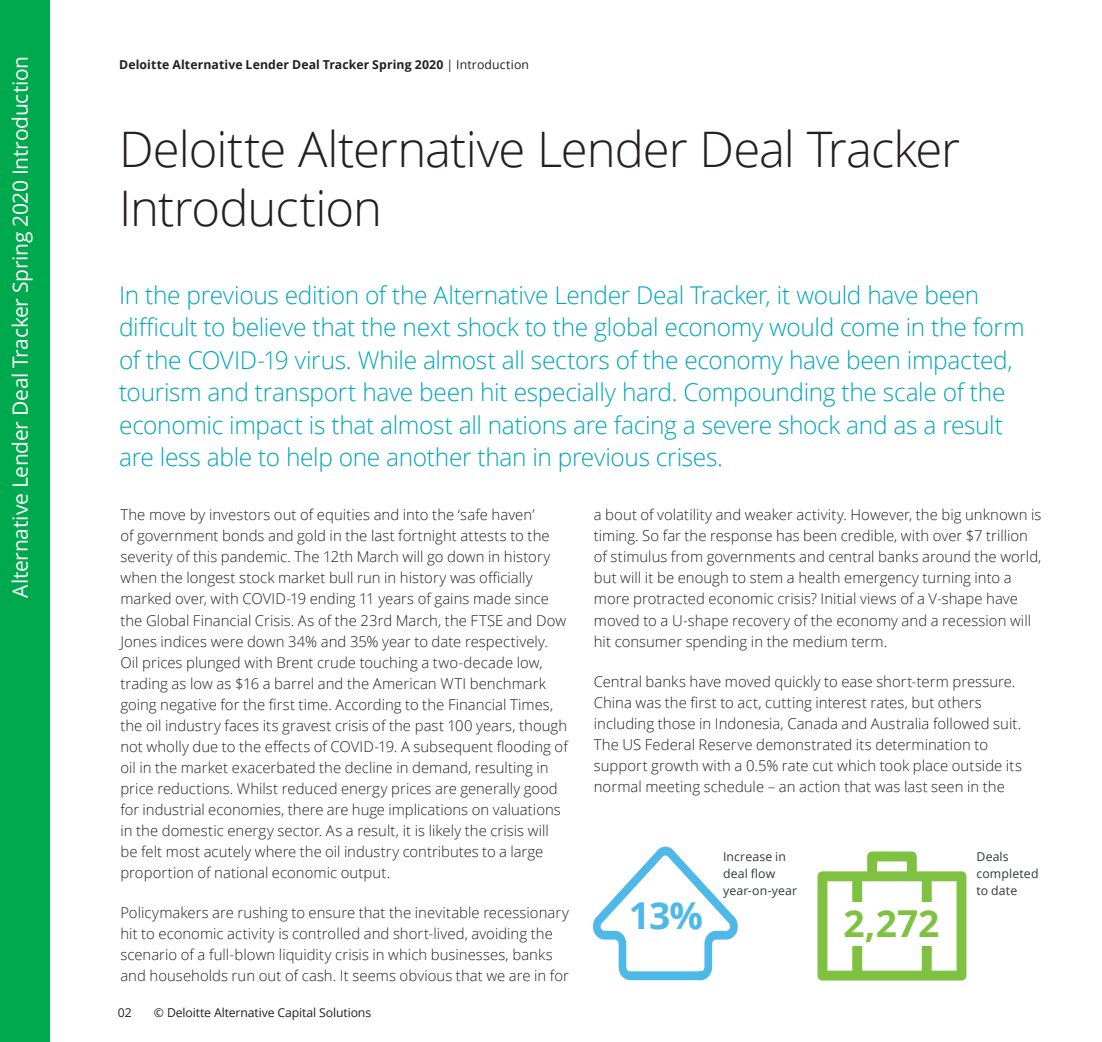
<style>
.page{position:relative;width:1102px;height:1042px;background:#fff}
.page>*{position:absolute;margin:0;border:0;box-sizing:border-box;transform-origin:0 0}
.t1{font:300 49px/59.5px "Open Sans";letter-spacing:-.02em;color:#231f20}
.t2{font:700 37.1px "Open Sans";color:#7fc241}
.t3{font:700 37.1px "Open Sans";color:#4eb9e9}
.t4{font:300 24.5px/32.4px "Open Sans";letter-spacing:-.015em;color:#00a6b9}
.t5{font:21px "Open Sans";letter-spacing:-.015em;color:#fff}
.t6{font:300 14.88px/21px "Open Sans";letter-spacing:.005em;color:#231f20}
.t7{font:700 12.25px "Open Sans";letter-spacing:.01em;color:#231f20}
.t8{font:12.25px/16.6px "Open Sans";letter-spacing:.01em;color:#323640}
.t9{font:12.25px "Open Sans";letter-spacing:-.01em;color:#231f20}
.s1{font-weight:400}
</style>
<div class="page">
<div style="left:0;top:0;width:50px;height:1042px;background:#00a94d"></div>
<svg style="left:592px;top:846px;width:146px;height:134px"></svg>
<svg style="left:817px;top:851px;width:149px;height:129px"></svg>
<div style="left:832px;top:902px;width:105px;height:43px;background:#fff"></div>
<h3 class="t5" style="left:6px;top:598px;width:543px;rotate:-90deg">Alternative Lender Deal Tracker Spring 2020 Introduction</h3>
<p class="t7" style="left:119px;top:56px;width:411px">Deloitte Alternative Lender Deal Tracker Spring 2020 <span class="s1">| Introduction</span></p>
<h1 class="t1" style="left:119px;top:118px;width:842px">Deloitte Alternative Lender Deal Tracker<br>Introduction</h1>
<p class="t4" style="left:119px;top:278px;width:906px">In the previous edition of the Alternative Lender Deal Tracker, it would have been difficult to believe that the next shock to the global economy would come in the form of the COVID-19 virus. While almost all sectors of the economy have been impacted, tourism and transport have been hit especially hard. Compounding the scale of the economic impact is that almost all nations are facing a severe shock and as a result are less able to help one another than in previous crises.</p>
<p class="t6" style="left:120px;top:504px;width:449px">The move by investors out of equities and into the ‘safe haven’<br>of government bonds and gold in the last fortnight attests to the severity of this pandemic. The 12th March will go down in history when the longest stock market bull run in history was officially marked over, with COVID-19 ending 11 years of gains made since the Global Financial Crisis. As of the 23rd March, the FTSE and Dow Jones indices were down 34% and 35% year to date respectively.<br>Oil prices plunged with Brent crude touching a two-decade low, trading as low as $16 a barrel and the American WTI benchmark going negative for the first time. According to the Financial Times, the oil industry faces its gravest crisis of the past 100 years, though not wholly due to the effects of COVID-19. A subsequent flooding of oil in the market exacerbated the decline in demand, resulting in price reductions. Whilst reduced energy prices are generally good for industrial economies, there are huge implications on valuations in the domestic energy sector. As a result, it is likely the crisis will be felt most acutely where the oil industry contributes to a large proportion of national economic output.</p>
<p class="t6" style="left:120px;top:902px;width:450px">Policymakers are rushing to ensure that the inevitable recessionary hit to economic activity is controlled and short-lived, avoiding the scenario of a full-blown liquidity crisis in which businesses, banks and households run out of cash. It seems obvious that we are in for</p>
<p class="t9" style="left:118px;top:1004px;width:16px">02</p>
<p class="t9" style="left:154px;top:1004px;width:219px">© Deloitte Alternative Capital Solutions</p>
<p class="t6" style="left:593px;top:504px;width:449px">a bout of volatility and weaker activity. However, the big unknown is timing. So far the response has been credible, with over $7 trillion of stimulus from governments and central banks around the world, but will it be enough to stem a health emergency turning into a more protracted economic crisis? Initial views of a V-shape have moved to a U-shape recovery of the economy and a recession will hit consumer spending in the medium term.</p>
<p class="t6" style="left:593px;top:671px;width:429px">Central banks have moved quickly to ease short-term pressure.<br>China was the first to act, cutting interest rates, but others including those in Indonesia, Canada and Australia followed suit.<br>The US Federal Reserve demonstrated its determination to support growth with a 0.5% rate cut which took place outside its normal meeting schedule – an action that was last seen in the</p>
<p class="t8" style="left:723px;top:848px;width:76px">Increase in deal flow year-on-year</p>
<p class="t8" style="left:976px;top:848px;width:64px">Deals completed to date</p>
<h2 class="t3" style="left:628px;top:890px;width:76px">13%</h2>
<h2 class="t2" style="left:843px;top:897px;width:97px">2,272</h2>
</div>
